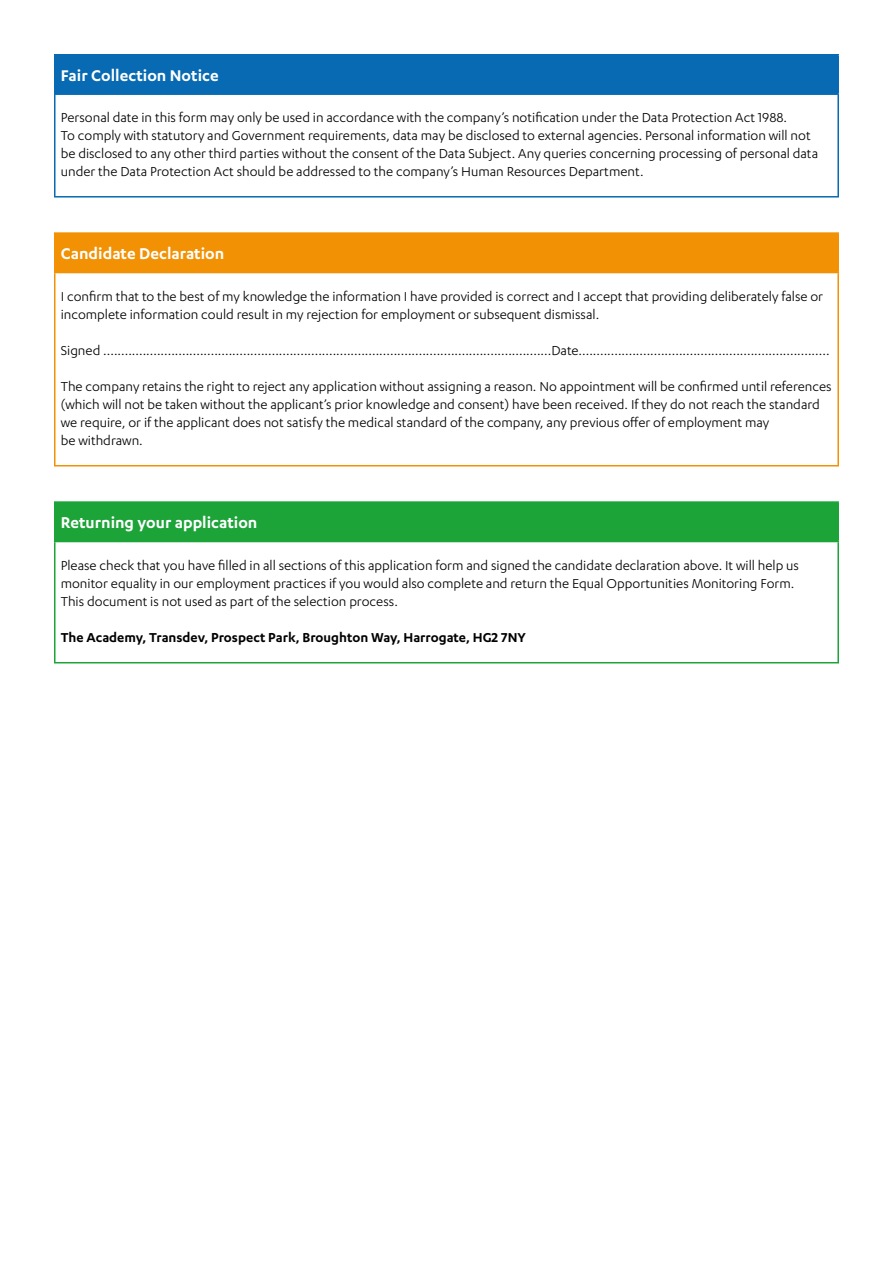
<style>
.page{position:relative;width:893px;height:1263px;background:#fff}
.page>*{position:absolute;margin:0;border:0;box-sizing:border-box;transform-origin:0 0}
.t1{font:600 18px "Karbon";color:#fff}
.t2{font:15px/18px "Karbon";color:#000}
.t3{font:600 15px "Karbon";color:#000}
</style>
<div class="page">
<div style="left:55px;top:55px;width:783px;height:39px;background:#076ab3"></div>
<hr style="left:54px;top:54px;width:785px;height:2px;background:#076ab3">
<hr style="left:54px;top:56px;width:2px;height:37px;background:#076ab3">
<hr style="left:837px;top:56px;width:2px;height:37px;background:#076ab3">
<hr style="left:54px;top:93px;width:785px;height:2px;background:#076ab3">
<hr style="left:54px;top:95px;width:2px;height:101px;background:#076ab3">
<hr style="left:837px;top:95px;width:2px;height:101px;background:#076ab3">
<hr style="left:54px;top:196px;width:785px;height:2px;background:#076ab3">
<div style="left:55px;top:233px;width:783px;height:40px;background:#f29104"></div>
<hr style="left:54px;top:232px;width:785px;height:2px;background:#f29104">
<hr style="left:54px;top:234px;width:2px;height:38px;background:#f29104">
<hr style="left:837px;top:234px;width:2px;height:38px;background:#f29104">
<hr style="left:54px;top:272px;width:785px;height:1px;background:#f29104">
<hr style="left:54px;top:273px;width:2px;height:192px;background:#f29104">
<hr style="left:837px;top:273px;width:2px;height:192px;background:#f29104">
<hr style="left:54px;top:465px;width:785px;height:1px;background:#f29104">
<div style="left:55px;top:502px;width:783px;height:39px;background:#1ca438"></div>
<hr style="left:54px;top:501px;width:785px;height:2px;background:#1ca438">
<hr style="left:54px;top:503px;width:2px;height:38px;background:#1ca438">
<hr style="left:837px;top:503px;width:2px;height:38px;background:#1ca438">
<hr style="left:54px;top:541px;width:785px;height:1px;background:#1ca438">
<hr style="left:54px;top:542px;width:2px;height:120px;background:#1ca438">
<hr style="left:837px;top:542px;width:2px;height:120px;background:#1ca438">
<hr style="left:54px;top:662px;width:785px;height:1px;background:#1ca438">
<p class="t1" style="left:61px;top:65px;width:159px">Fair Collection Notice</p>
<p class="t2" style="left:61px;top:108px;width:759px">Personal date in this form may only be used in accordance with the company’s notification under the Data Protection Act 1988.<br>To comply with statutory and Government requirements, data may be disclosed to external agencies. Personal information will not be disclosed to any other third parties without the consent of the Data Subject. Any queries concerning processing of personal data under the Data Protection Act should be addressed to the company’s Human Resources Department.</p>
<p class="t1" style="left:61px;top:243px;width:165px">Candidate Declaration</p>
<p class="t2" style="left:61px;top:287px;width:764px">I confirm that to the best of my knowledge the information I have provided is correct and I accept that providing deliberately false or incomplete information could result in my rejection for employment or subsequent dismissal.</p>
<p class="t2" style="left:61px;top:341px;width:770px">Signed .............................................................................................................................Date......................................................................</p>
<p class="t2" style="left:61px;top:377px;width:772px">The company retains the right to reject any application without assigning a reason. No appointment will be confirmed until references (which will not be taken without the applicant’s prior knowledge and consent) have been received. If they do not reach the standard we require, or if the applicant does not satisfy the medical standard of the company, any previous offer of employment may<br>be withdrawn.</p>
<p class="t1" style="left:61px;top:512px;width:198px">Returning your application</p>
<p class="t2" style="left:61px;top:556px;width:740px">Please check that you have filled in all sections of this application form and signed the candidate declaration above. It will help us monitor equality in our employment practices if you would also complete and return the Equal Opportunities Monitoring Form.<br>This document is not used as part of the selection process.</p>
<p class="t3" style="left:61px;top:629px;width:467px">The Academy, Transdev, Prospect Park, Broughton Way, Harrogate, HG2 7NY</p>
</div>
